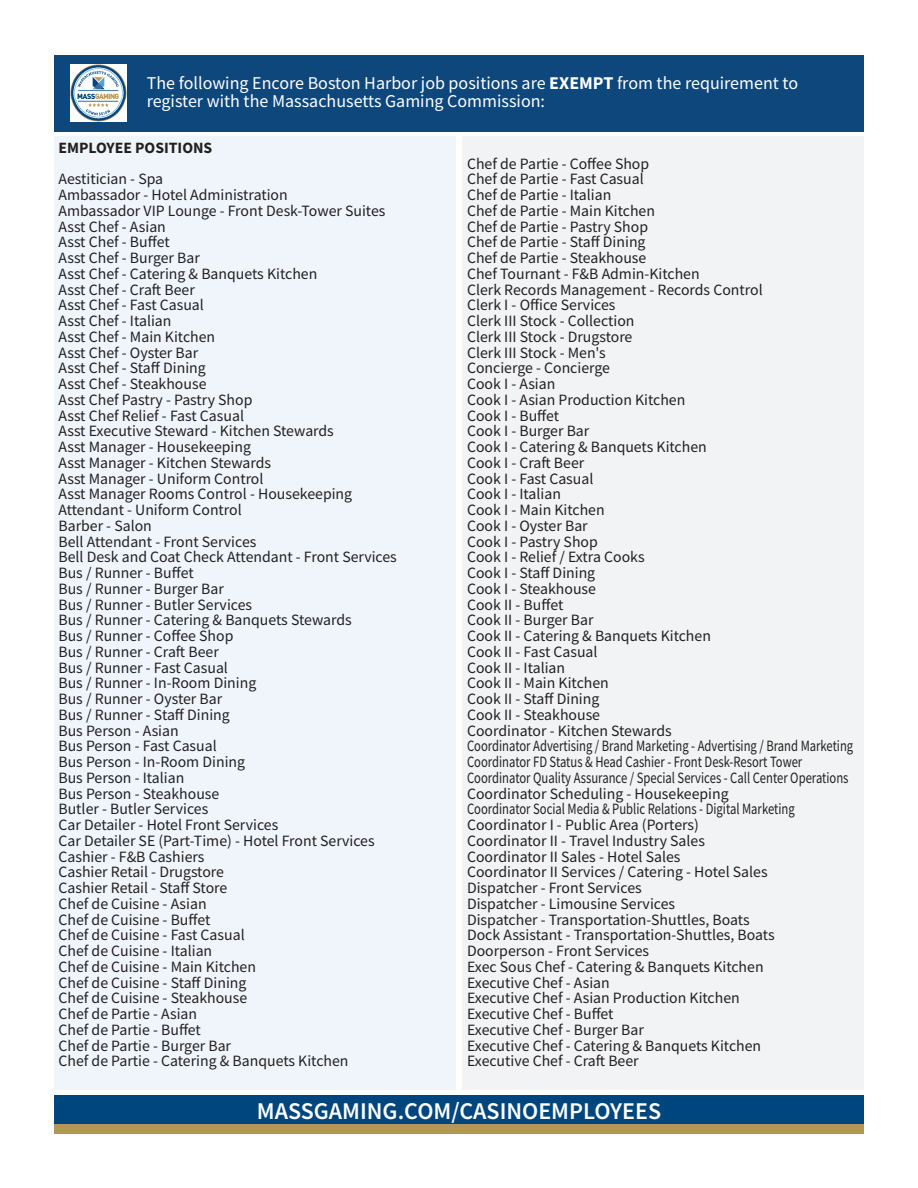
<style>
.page{position:relative;width:918px;height:1188px;background:#fff}
.page>*{position:absolute;margin:0;border:0;box-sizing:border-box;transform-origin:0 0}
.t1{font:600 24px "Source Sans Pro";color:#fff}
.t2{font:18px "Source Sans Pro";color:#fff}
.t3{font:15.75px "Source Sans Pro";color:#231f20}
.t4{font:15.75px "Source Sans Pro";color:#231f20;scale:.8 1}
.t5{font:700 15.75px "Source Sans Pro";color:#231f20}
.s1{font-weight:700}
</style>
<div class="page">
<div style="left:54px;top:55px;width:810px;height:76px;background:#0d477c"></div>
<img style="left:70px;top:65px;width:57px;height:57px">
<div style="left:463px;top:137px;width:401px;height:953px;background:#f2f3f4"></div>
<div style="left:54px;top:137px;width:401px;height:953px;background:#eff5fb"></div>
<div style="left:54px;top:1095px;width:810px;height:38px;background:#00467e"></div>
<div style="left:54px;top:1125px;width:810px;height:9px;background:#b39758"></div>
<p class="t2" style="left:147px;top:71px;width:653px">The following Encore Boston Harbor job positions are <span class="s1">EXEMPT</span> from the requirement to</p>
<p class="t2" style="left:147px;top:89px;width:400px">register with the Massachusetts Gaming Commission:</p>
<p class="t5" style="left:58px;top:137px;width:155px">EMPLOYEE POSITIONS</p>
<p class="t3" style="left:58px;top:169px;width:106px">Aestitician - Spa</p>
<p class="t3" style="left:58px;top:185px;width:231px">Ambassador - Hotel Administration</p>
<p class="t3" style="left:58px;top:201px;width:328px">Ambassador VIP Lounge - Front Desk-Tower Suites</p>
<p class="t3" style="left:58px;top:216px;width:109px">Asst Chef - Asian</p>
<p class="t3" style="left:58px;top:232px;width:113px">Asst Chef - Buffet</p>
<p class="t3" style="left:58px;top:248px;width:143px">Asst Chef - Burger Bar</p>
<p class="t3" style="left:58px;top:264px;width:260px">Asst Chef - Catering &amp; Banquets Kitchen</p>
<p class="t3" style="left:58px;top:279px;width:138px">Asst Chef - Craft Beer</p>
<p class="t3" style="left:58px;top:295px;width:147px">Asst Chef - Fast Casual</p>
<p class="t3" style="left:58px;top:311px;width:114px">Asst Chef - Italian</p>
<p class="t3" style="left:58px;top:327px;width:158px">Asst Chef - Main Kitchen</p>
<p class="t3" style="left:58px;top:342px;width:141px">Asst Chef - Oyster Bar</p>
<p class="t3" style="left:58px;top:358px;width:149px">Asst Chef - Staff Dining</p>
<p class="t3" style="left:58px;top:374px;width:150px">Asst Chef - Steakhouse</p>
<p class="t3" style="left:58px;top:390px;width:196px">Asst Chef Pastry - Pastry Shop</p>
<p class="t3" style="left:58px;top:405px;width:187px">Asst Chef Relief - Fast Casual</p>
<p class="t3" style="left:58px;top:421px;width:277px">Asst Executive Steward - Kitchen Stewards</p>
<p class="t3" style="left:58px;top:437px;width:194px">Asst Manager - Housekeeping</p>
<p class="t3" style="left:58px;top:453px;width:214px">Asst Manager - Kitchen Stewards</p>
<p class="t3" style="left:58px;top:468px;width:207px">Asst Manager - Uniform Control</p>
<p class="t3" style="left:58px;top:484px;width:295px">Asst Manager Rooms Control - Housekeeping</p>
<p class="t3" style="left:58px;top:500px;width:185px">Attendant - Uniform Control</p>
<p class="t3" style="left:58px;top:516px;width:95px">Barber - Salon</p>
<p class="t3" style="left:58px;top:531px;width:199px">Bell Attendant - Front Services</p>
<p class="t3" style="left:58px;top:547px;width:340px">Bell Desk and Coat Check Attendant - Front Services</p>
<p class="t3" style="left:58px;top:563px;width:137px">Bus / Runner - Buffet</p>
<p class="t3" style="left:58px;top:579px;width:167px">Bus / Runner - Burger Bar</p>
<p class="t3" style="left:58px;top:594px;width:195px">Bus / Runner - Butler Services</p>
<p class="t3" style="left:58px;top:610px;width:295px">Bus / Runner - Catering &amp; Banquets Stewards</p>
<p class="t3" style="left:58px;top:626px;width:176px">Bus / Runner - Coffee Shop</p>
<p class="t3" style="left:58px;top:642px;width:162px">Bus / Runner - Craft Beer</p>
<p class="t3" style="left:58px;top:657px;width:171px">Bus / Runner - Fast Casual</p>
<p class="t3" style="left:58px;top:673px;width:199px">Bus / Runner - In-Room Dining</p>
<p class="t3" style="left:58px;top:689px;width:165px">Bus / Runner - Oyster Bar</p>
<p class="t3" style="left:58px;top:705px;width:173px">Bus / Runner - Staff Dining</p>
<p class="t3" style="left:58px;top:720px;width:122px">Bus Person - Asian</p>
<p class="t3" style="left:58px;top:736px;width:160px">Bus Person - Fast Casual</p>
<p class="t3" style="left:58px;top:752px;width:188px">Bus Person - In-Room Dining</p>
<p class="t3" style="left:58px;top:768px;width:127px">Bus Person - Italian</p>
<p class="t3" style="left:58px;top:783px;width:162px">Bus Person - Steakhouse</p>
<p class="t3" style="left:58px;top:799px;width:151px">Butler - Butler Services</p>
<p class="t3" style="left:58px;top:815px;width:221px">Car Detailer - Hotel Front Services</p>
<p class="t3" style="left:58px;top:831px;width:318px">Car Detailer SE (Part-Time) - Hotel Front Services</p>
<p class="t3" style="left:58px;top:846px;width:148px">Cashier - F&amp;B Cashiers</p>
<p class="t3" style="left:58px;top:862px;width:167px">Cashier Retail - Drugstore</p>
<p class="t3" style="left:58px;top:878px;width:170px">Cashier Retail - Staff Store</p>
<p class="t3" style="left:58px;top:894px;width:150px">Chef de Cuisine - Asian</p>
<p class="t3" style="left:58px;top:909px;width:153px">Chef de Cuisine - Buffet</p>
<p class="t3" style="left:58px;top:925px;width:188px">Chef de Cuisine - Fast Casual</p>
<p class="t3" style="left:58px;top:941px;width:155px">Chef de Cuisine - Italian</p>
<p class="t3" style="left:58px;top:957px;width:199px">Chef de Cuisine - Main Kitchen</p>
<p class="t3" style="left:58px;top:972px;width:190px">Chef de Cuisine - Staff Dining</p>
<p class="t3" style="left:58px;top:988px;width:190px">Chef de Cuisine - Steakhouse</p>
<p class="t3" style="left:58px;top:1004px;width:140px">Chef de Partie - Asian</p>
<p class="t3" style="left:58px;top:1020px;width:144px">Chef de Partie - Buffet</p>
<p class="t3" style="left:58px;top:1035px;width:174px">Chef de Partie - Burger Bar</p>
<p class="t3" style="left:58px;top:1051px;width:292px">Chef de Partie - Catering &amp; Banquets Kitchen</p>
<p class="t3" style="left:467px;top:153px;width:184px">Chef de Partie - Coffee Shop</p>
<p class="t3" style="left:467px;top:169px;width:178px">Chef de Partie - Fast Casual</p>
<p class="t3" style="left:467px;top:185px;width:146px">Chef de Partie - Italian</p>
<p class="t3" style="left:467px;top:201px;width:189px">Chef de Partie - Main Kitchen</p>
<p class="t3" style="left:467px;top:216px;width:183px">Chef de Partie - Pastry Shop</p>
<p class="t3" style="left:467px;top:232px;width:180px">Chef de Partie - Staff Dining</p>
<p class="t3" style="left:467px;top:248px;width:181px">Chef de Partie - Steakhouse</p>
<p class="t3" style="left:467px;top:264px;width:234px">Chef Tournant - F&amp;B Admin-Kitchen</p>
<p class="t3" style="left:467px;top:279px;width:297px">Clerk Records Management - Records Control</p>
<p class="t3" style="left:467px;top:295px;width:150px">Clerk I - Office Services</p>
<p class="t3" style="left:467px;top:311px;width:169px">Clerk III Stock - Collection</p>
<p class="t3" style="left:467px;top:327px;width:167px">Clerk III Stock - Drugstore</p>
<p class="t3" style="left:467px;top:342px;width:140px">Clerk III Stock - Men's</p>
<p class="t3" style="left:467px;top:358px;width:144px">Concierge - Concierge</p>
<p class="t3" style="left:467px;top:374px;width:90px">Cook I - Asian</p>
<p class="t3" style="left:467px;top:390px;width:220px">Cook I - Asian Production Kitchen</p>
<p class="t3" style="left:467px;top:405px;width:94px">Cook I - Buffet</p>
<p class="t3" style="left:467px;top:421px;width:124px">Cook I - Burger Bar</p>
<p class="t3" style="left:467px;top:437px;width:241px">Cook I - Catering &amp; Banquets Kitchen</p>
<p class="t3" style="left:467px;top:453px;width:119px">Cook I - Craft Beer</p>
<p class="t3" style="left:467px;top:468px;width:128px">Cook I - Fast Casual</p>
<p class="t3" style="left:467px;top:484px;width:95px">Cook I - Italian</p>
<p class="t3" style="left:467px;top:500px;width:139px">Cook I - Main Kitchen</p>
<p class="t3" style="left:467px;top:516px;width:122px">Cook I - Oyster Bar</p>
<p class="t3" style="left:467px;top:531px;width:132px">Cook I - Pastry Shop</p>
<p class="t3" style="left:467px;top:547px;width:179px">Cook I - Relief / Extra Cooks</p>
<p class="t3" style="left:467px;top:563px;width:130px">Cook I - Staff Dining</p>
<p class="t3" style="left:467px;top:579px;width:130px">Cook I - Steakhouse</p>
<p class="t3" style="left:467px;top:594px;width:98px">Cook II - Buffet</p>
<p class="t3" style="left:467px;top:610px;width:128px">Cook II - Burger Bar</p>
<p class="t3" style="left:467px;top:626px;width:245px">Cook II - Catering &amp; Banquets Kitchen</p>
<p class="t3" style="left:467px;top:642px;width:132px">Cook II - Fast Casual</p>
<p class="t3" style="left:467px;top:657px;width:100px">Cook II - Italian</p>
<p class="t3" style="left:467px;top:673px;width:143px">Cook II - Main Kitchen</p>
<p class="t3" style="left:467px;top:689px;width:134px">Cook II - Staff Dining</p>
<p class="t3" style="left:467px;top:705px;width:135px">Cook II - Steakhouse</p>
<p class="t3" style="left:467px;top:720px;width:206px">Coordinator - Kitchen Stewards</p>
<p class="t4" style="left:467px;top:736px;width:484px">Coordinator Advertising / Brand Marketing - Advertising / Brand Marketing</p>
<p class="t4" style="left:467px;top:752px;width:421px">Coordinator FD Status &amp; Head Cashier - Front Desk-Resort Tower</p>
<p class="t4" style="left:467px;top:768px;width:478px">Coordinator Quality Assurance / Special Services - Call Center Operations</p>
<p class="t3" style="left:467px;top:783px;width:263px">Coordinator Scheduling - Housekeeping</p>
<p class="t4" style="left:467px;top:799px;width:411px">Coordinator Social Media &amp; Public Relations - Digital Marketing</p>
<p class="t3" style="left:467px;top:815px;width:233px">Coordinator I - Public Area (Porters)</p>
<p class="t3" style="left:467px;top:831px;width:239px">Coordinator II - Travel Industry Sales</p>
<p class="t3" style="left:467px;top:846px;width:215px">Coordinator II Sales - Hotel Sales</p>
<p class="t3" style="left:467px;top:862px;width:302px">Coordinator II Services / Catering - Hotel Sales</p>
<p class="t3" style="left:467px;top:878px;width:176px">Dispatcher - Front Services</p>
<p class="t3" style="left:467px;top:894px;width:210px">Dispatcher - Limousine Services</p>
<p class="t3" style="left:467px;top:909px;width:284px">Dispatcher - Transportation-Shuttles, Boats</p>
<p class="t3" style="left:467px;top:925px;width:309px">Dock Assistant - Transportation-Shuttles, Boats</p>
<p class="t3" style="left:467px;top:941px;width:184px">Doorperson - Front Services</p>
<p class="t3" style="left:467px;top:957px;width:298px">Exec Sous Chef - Catering &amp; Banquets Kitchen</p>
<p class="t3" style="left:467px;top:972px;width:144px">Executive Chef - Asian</p>
<p class="t3" style="left:467px;top:988px;width:274px">Executive Chef - Asian Production Kitchen</p>
<p class="t3" style="left:467px;top:1004px;width:148px">Executive Chef - Buffet</p>
<p class="t3" style="left:467px;top:1020px;width:178px">Executive Chef - Burger Bar</p>
<p class="t3" style="left:467px;top:1035px;width:296px">Executive Chef - Catering &amp; Banquets Kitchen</p>
<p class="t3" style="left:467px;top:1051px;width:173px">Executive Chef - Craft Beer</p>
<p class="t1" style="left:257px;top:1095px;width:406px">MASSGAMING.COM/CASINOEMPLOYEES</p>
</div>
